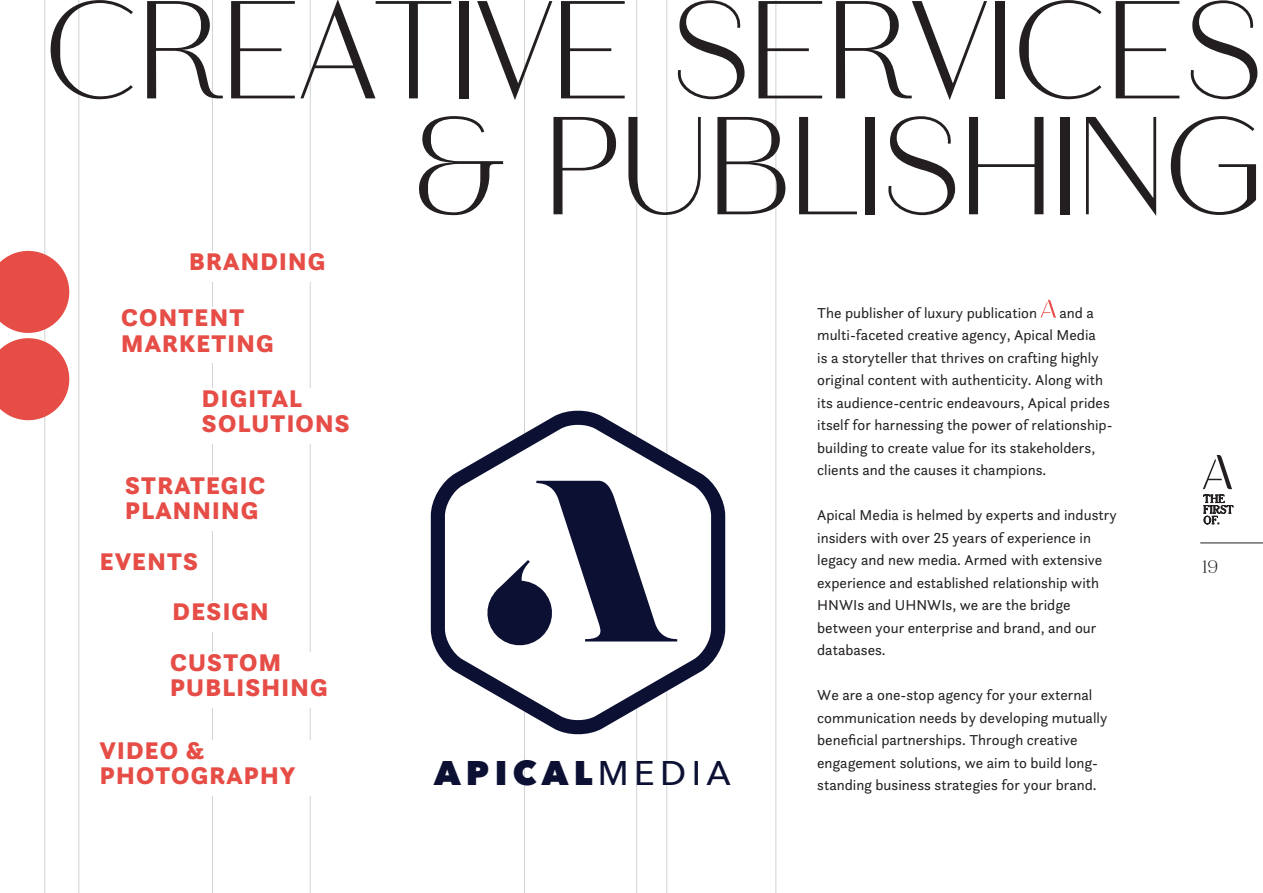
<style>
.page{position:relative;width:1263px;height:893px;background:#fff}
.page>*{position:absolute;margin:0;border:0;box-sizing:border-box;transform-origin:0 0}
.t1{font:139.05px/115.8px "Ravensara Sans";color:#231f20;text-align:right}
.t2{font:800 34.2px "Avenir Next";letter-spacing:.16em;color:#0c1033}
.t3{font:900 25.2px/25.2px "Questa Sans";letter-spacing:.05em;color:#e54d46}
.t4{font:18px "Ravensara";color:#231f20}
.t5{font:15px/22.5px "Questa Sans";color:#231f20}
.s1{font-weight:500}
</style>
<div class="page">
<hr style="left:1200px;top:543px;width:63px;height:1px;background:#231f20">
<svg style="left:1203px;top:455px;width:30px;height:69px"></svg>
<hr style="left:45px;top:0;width:1px;height:893px;background:#d1d2d4">
<hr style="left:776px;top:0;width:1px;height:893px;background:#d1d2d4">
<hr style="left:79px;top:0;width:1px;height:893px;background:#d1d2d4">
<hr style="left:212px;top:0;width:1px;height:893px;background:#d1d2d4">
<hr style="left:310px;top:0;width:1px;height:893px;background:#d1d2d4">
<hr style="left:666px;top:0;width:1px;height:893px;background:#d1d2d4">
<hr style="left:524px;top:0;width:1px;height:893px;background:#d1d2d4">
<hr style="left:636px;top:0;width:1px;height:893px;background:#d1d2d4">
<svg style="left:1040px;top:300px;width:16px;height:18px"></svg>
<div style="left:117px;top:308px;width:179px;height:55px;background:#fff"></div>
<div style="left:121px;top:475px;width:155px;height:55px;background:#fff"></div>
<div style="left:198px;top:388px;width:163px;height:56px;background:#fff"></div>
<div style="left:166px;top:652px;width:172px;height:55px;background:#fff"></div>
<div style="left:168px;top:601px;width:112px;height:30px;background:#fff"></div>
<svg style="left:430px;top:397px;width:296px;height:351px"></svg>
<svg style="left:484px;top:481px;width:193px;height:168px"></svg>
<svg style="left:0;top:251px;width:69px;height:169px"></svg>
<h1 class="t1" style="left:44px;top:-3px;width:1220px">CREATIVE SERVICES &amp; PUBLISHING</h1>
<h3 class="t3" style="left:189px;top:248px;width:137px">BRANDING</h3>
<h3 class="t3" style="left:121px;top:305px;width:154px">CONTENT<br>MARKETING</h3>
<h3 class="t3" style="left:202px;top:386px;width:149px">DIGITAL<br>SOLUTIONS</h3>
<h3 class="t3" style="left:125px;top:472px;width:142px">STRATEGIC<br>PLANNING</h3>
<h3 class="t3" style="left:100px;top:549px;width:100px">EVENTS</h3>
<h3 class="t3" style="left:173px;top:598px;width:98px">DESIGN</h3>
<h3 class="t3" style="left:170px;top:649px;width:159px">CUSTOM<br>PUBLISHING</h3>
<h3 class="t3" style="left:100px;top:737px;width:197px">VIDEO &amp;<br>PHOTOGRAPHY</h3>
<h2 class="t2" style="left:434px;top:751px;width:298px">APICAL<span class="s1">MEDIA</span></h2>
<p class="t5" style="left:817px;top:301px;width:221px">The publisher of luxury publication</p>
<p class="t5" style="left:817px;top:301px;width:297px;text-indent:242px">and a multi-faceted creative agency, Apical Media<br>is a storyteller that thrives on crafting highly original content with authenticity. Along with its audience-centric endeavours, Apical prides itself for harnessing the power of relationship&shy;building to create value for its stakeholders, clients and the causes it champions.</p>
<p class="t5" style="left:817px;top:504px;width:301px">Apical Media is helmed by experts and industry insiders with over 25 years of experience in legacy and new media. Armed with extensive experience and established relationship with HNWIs and UHNWIs, we are the bridge between your enterprise and brand, and our databases.</p>
<p class="t5" style="left:817px;top:684px;width:292px">We are a one-stop agency for your external communication needs by developing mutually beneficial partnerships. Through creative engagement solutions, we aim to build long&shy;standing business strategies for your brand.</p>
<p class="t4" style="left:1202px;top:556px;width:17px">19</p>
</div>
